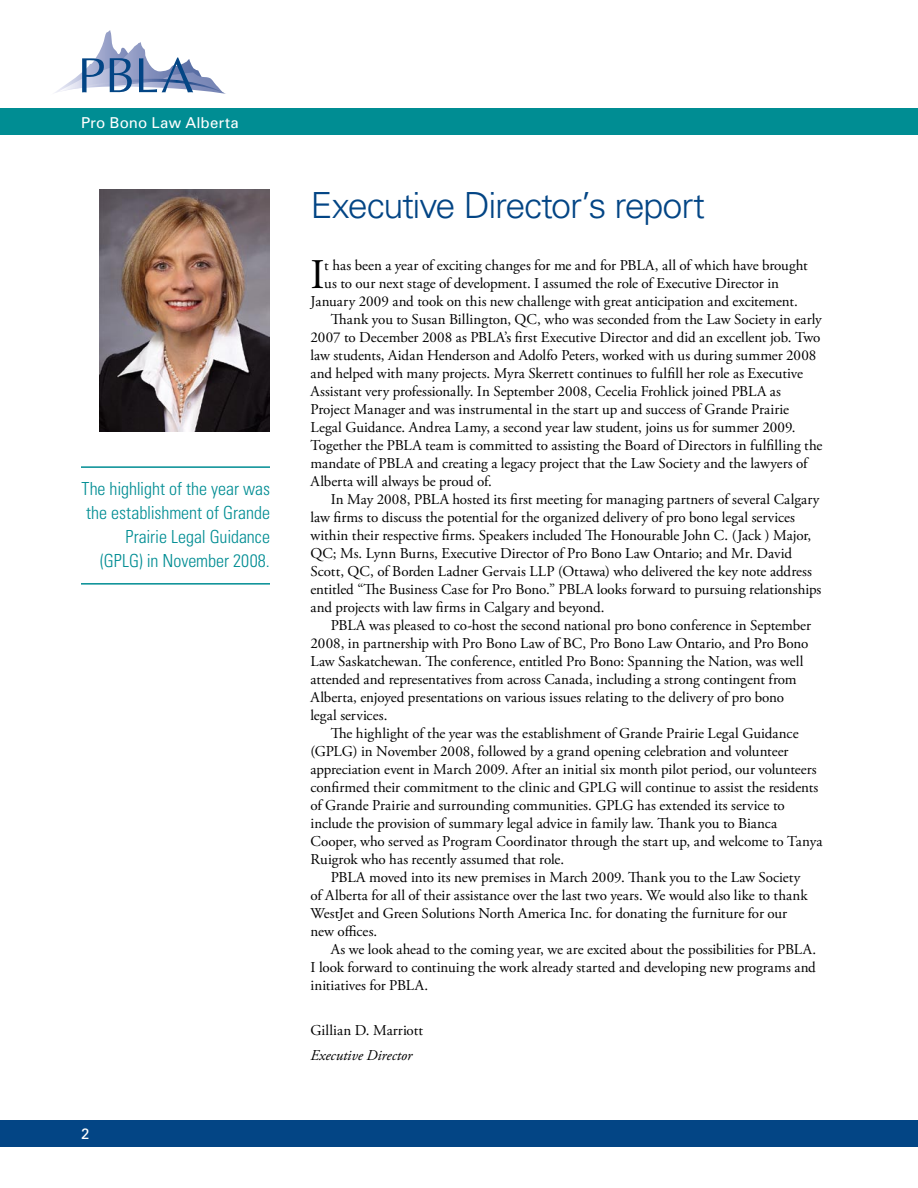
<style>
.page{position:relative;width:918px;height:1188px;background:#fff}
.page>*{position:absolute;margin:0;border:0;box-sizing:border-box;transform-origin:0 0}
.t1{font:42.15px "Adobe Garamond Pro";color:#000}
.t2{font:300 36px "Univers";letter-spacing:-.035em;color:#034585}
.t3{font:300 condensed 18px/24px "Univers LT Std";letter-spacing:-.005em;color:#008d93;text-align:right}
.t4{font:15px "Adobe Garamond Pro";color:#000}
.t5{font:15px "Univers";letter-spacing:.01em;color:#fff}
.t6{font:italic 15px "Adobe Garamond Pro";color:#000}
</style>
<div class="page">
<div style="left:0;top:108px;width:918px;height:27px;background:#008d93"></div>
<div style="left:0;top:1120px;width:918px;height:28px;background:#034585"></div>
<svg style="left:55px;top:30px;width:171px;height:64px"></svg>
<img style="left:99px;top:189px;width:171px;height:243px">
<hr style="left:81px;top:466px;width:189px;height:2px;background:#008d93">
<hr style="left:81px;top:583px;width:189px;height:2px;background:#008d93">
<p class="t5" style="left:81px;top:113px;width:159px">Pro Bono Law Alberta</p>
<p class="t3" style="left:81px;top:477px;width:190px">The highlight of the year was the establishment of Grande<br>Prairie Legal Guidance (GPLG) in November 2008.</p>
<h2 class="t2" style="left:310px;top:184px;width:396px">Executive Director’s report</h2>
<h1 class="t1" style="left:310px;top:249px;width:16px">I</h1>
<p class="t4" style="left:324px;top:256px;width:485px">t has been a year of exciting changes for me and for PBLA, all of which have brought</p>
<p class="t4" style="left:324px;top:274px;width:456px">us to our next stage of development. I assumed the role of Executive Director in</p>
<p class="t4" style="left:310px;top:292px;width:489px">January 2009 and took on this new challenge with great anticipation and excitement.</p>
<p class="t4" style="left:331px;top:310px;width:493px">Thank you to Susan Billington, QC, who was seconded from the Law Society in early</p>
<p class="t4" style="left:310px;top:328px;width:511px">2007 to December 2008 as PBLA’s first Executive Director and did an excellent job. Two</p>
<p class="t4" style="left:310px;top:346px;width:507px">law students, Aidan Henderson and Adolfo Peters, worked with us during summer 2008</p>
<p class="t4" style="left:310px;top:364px;width:494px">and helped with many projects. Myra Skerrett continues to fulfill her role as Executive</p>
<p class="t4" style="left:310px;top:382px;width:472px">Assistant very professionally. In September 2008, Cecelia Frohlick joined PBLA as</p>
<p class="t4" style="left:310px;top:400px;width:480px">Project Manager and was instrumental in the start up and success of Grande Prairie</p>
<p class="t4" style="left:310px;top:418px;width:487px">Legal Guidance. Andrea Lamy, a second year law student, joins us for summer 2009.</p>
<p class="t4" style="left:310px;top:436px;width:514px">Together the PBLA team is committed to assisting the Board of Directors in fulfilling the</p>
<p class="t4" style="left:310px;top:454px;width:498px">mandate of PBLA and creating a legacy project that the Law Society and the lawyers of</p>
<p class="t4" style="left:310px;top:472px;width:183px">Alberta will always be proud of.</p>
<p class="t4" style="left:331px;top:490px;width:490px">In May 2008, PBLA hosted its first meeting for managing partners of several Calgary</p>
<p class="t4" style="left:310px;top:508px;width:486px">law firms to discuss the potential for the organized delivery of pro bono legal services</p>
<p class="t4" style="left:310px;top:526px;width:502px">within their respective firms. Speakers included The Honourable John C. (Jack ) Major,</p>
<p class="t4" style="left:310px;top:544px;width:483px">QC; Ms. Lynn Burns, Executive Director of Pro Bono Law Ontario; and Mr. David</p>
<p class="t4" style="left:310px;top:562px;width:503px">Scott, QC, of Borden Ladner Gervais LLP (Ottawa) who delivered the key note address</p>
<p class="t4" style="left:310px;top:580px;width:512px">entitled “The Business Case for Pro Bono.” PBLA looks forward to pursuing relationships</p>
<p class="t4" style="left:310px;top:598px;width:296px">and projects with law firms in Calgary and beyond.</p>
<p class="t4" style="left:331px;top:616px;width:482px">PBLA was pleased to co-host the second national pro bono conference in September</p>
<p class="t4" style="left:310px;top:634px;width:499px">2008, in partnership with Pro Bono Law of BC, Pro Bono Law Ontario, and Pro Bono</p>
<p class="t4" style="left:310px;top:652px;width:494px">Law Saskatchewan. The conference, entitled Pro Bono: Spanning the Nation, was well</p>
<p class="t4" style="left:310px;top:670px;width:488px">attended and representatives from across Canada, including a strong contingent from</p>
<p class="t4" style="left:310px;top:688px;width:475px">Alberta, enjoyed presentations on various issues relating to the delivery of pro bono</p>
<p class="t4" style="left:310px;top:706px;width:78px">legal services.</p>
<p class="t4" style="left:331px;top:724px;width:469px">The highlight of the year was the establishment of Grande Prairie Legal Guidance</p>
<p class="t4" style="left:310px;top:742px;width:479px">(GPLG) in November 2008, followed by a grand opening celebration and volunteer</p>
<p class="t4" style="left:310px;top:760px;width:508px">appreciation event in March 2009. After an initial six month pilot period, our volunteers</p>
<p class="t4" style="left:310px;top:778px;width:509px">confirmed their commitment to the clinic and GPLG will continue to assist the residents</p>
<p class="t4" style="left:310px;top:796px;width:476px">of Grande Prairie and surrounding communities. GPLG has extended its service to</p>
<p class="t4" style="left:310px;top:814px;width:468px">include the provision of summary legal advice in family law. Thank you to Bianca</p>
<p class="t4" style="left:310px;top:832px;width:513px">Cooper, who served as Program Coordinator through the start up, and welcome to Tanya</p>
<p class="t4" style="left:310px;top:850px;width:255px">Ruigrok who has recently assumed that role.</p>
<p class="t4" style="left:331px;top:868px;width:471px">PBLA moved into its new premises in March 2009. Thank you to the Law Society</p>
<p class="t4" style="left:310px;top:886px;width:499px">of Alberta for all of their assistance over the last two years. We would also like to thank</p>
<p class="t4" style="left:310px;top:904px;width:478px">WestJet and Green Solutions North America Inc. for donating the furniture for our</p>
<p class="t4" style="left:310px;top:922px;width:68px">new offices.</p>
<p class="t4" style="left:331px;top:940px;width:487px">As we look ahead to the coming year, we are excited about the possibilities for PBLA.</p>
<p class="t4" style="left:310px;top:958px;width:507px">I look forward to continuing the work already started and developing new programs and</p>
<p class="t4" style="left:310px;top:976px;width:119px">initiatives for PBLA.</p>
<p class="t4" style="left:310px;top:1021px;width:114px">Gillian D. Marriott</p>
<p class="t6" style="left:310px;top:1046px;width:103px">Executive Director</p>
</div>
